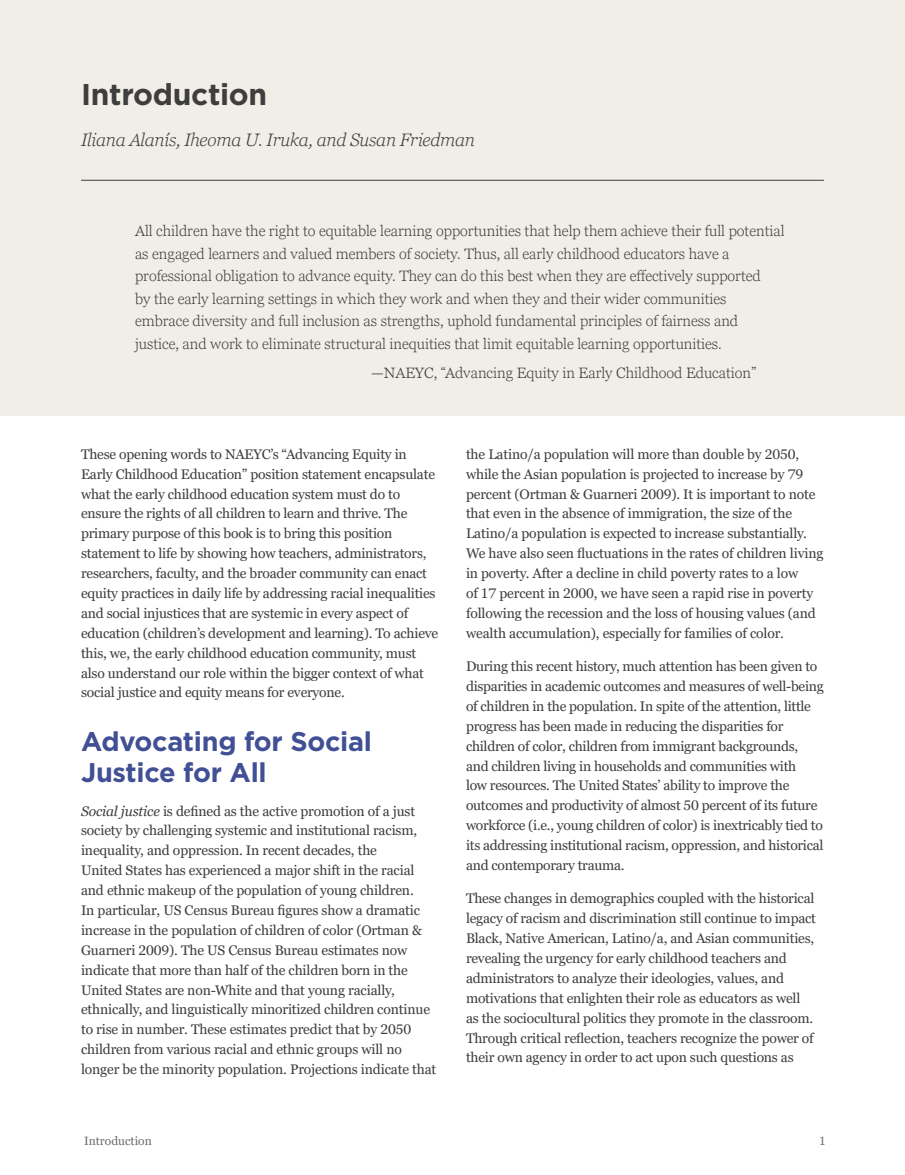
<style>
.page{position:relative;width:905px;height:1175px;background:#fff}
.page>*{position:absolute;margin:0;border:0;box-sizing:border-box;transform-origin:0 0}
.Chapter_Title__extra{font:700 30px "Gotham";letter-spacing:-.01em;color:#3e3e3f}
.t1{font:700 27px/31.5px "Gotham";letter-spacing:-.01em;color:#415095}
.Author_Names{font:italic 300 18px "Georgia Pro";letter-spacing:-.01em;color:#3e3e3f}
.epigraph_-_no_space{font:300 15px/22.5px "Georgia Pro";color:#3e3e3f}
.epigraph_-_right_ali{font:300 15px "Georgia Pro";color:#3e3e3f}
.Body{font:13.8px/19.8px "Georgia Pro";letter-spacing:-.015em;color:#3e3e3f}
.t2{font:12px "Georgia Pro";color:#6c6d70}
.s1{font-style:italic}
</style>
<div class="page">
<div style="left:0;top:0;width:904px;height:416px;background:#f1eee8"></div>
<hr style="left:81px;top:180px;width:743px;height:1px;background:#3e3e3f">
<p class="Chapter_Title__extra" style="left:81px;top:74px;width:188px">Introduction</p>
<p class="Author_Names" style="left:81px;top:130px;width:395px">Iliana Alanís, Iheoma U. Iruka, and Susan Friedman</p>
<p class="epigraph_-_no_space" style="left:135px;top:220px;width:651px">All children have the right to equitable learning opportunities that help them achieve their full potential as engaged learners and valued members of society. Thus, all early childhood educators have a professional obligation to advance equity. They can do this best when they are effectively supported<br>by the early learning settings in which they work and when they and their wider communities<br>embrace diversity and full inclusion as strengths, uphold fundamental principles of fairness and justice, and work to eliminate structural inequities that limit equitable learning opportunities.</p>
<p class="epigraph_-_right_ali" style="left:371px;top:364px;width:387px">—NAEYC, “Advancing Equity in Early Childhood Education”</p>
<p class="Body" style="left:81px;top:444px;width:358px">These opening words to NAEYC’s “Advancing Equity in Early Childhood Education” position statement encapsulate what the early childhood education system must do to ensure the rights of all children to learn and thrive. The primary purpose of this book is to bring this position statement to life by showing how teachers, administrators, researchers, faculty, and the broader community can enact equity practices in daily life by addressing racial inequalities and social injustices that are systemic in every aspect of education (children’s development and learning). To achieve this, we, the early childhood education community, must also understand our role within the bigger context of what social justice and equity means for everyone.</p>
<h1 class="t1" style="left:81px;top:725px;width:292px">Advocating for Social<br>Justice for All</h1>
<p class="Body" style="left:81px;top:801px;width:357px"><span class="s1">Social justice</span> is defined as the active promotion of a just society by challenging systemic and institutional racism, inequality, and oppression. In recent decades, the<br>United States has experienced a major shift in the racial and ethnic makeup of the population of young children.<br>In particular, US Census Bureau figures show a dramatic increase in the population of children of color (Ortman &amp; Guarneri 2009). The US Census Bureau estimates now indicate that more than half of the children born in the United States are non‑White and that young racially, ethnically, and linguistically minoritized children continue to rise in number. These estimates predict that by 2050 children from various racial and ethnic groups will no longer be the minority population. Projections indicate that</p>
<p class="Body" style="left:466px;top:444px;width:359px">the Latino/a population will more than double by 2050, while the Asian population is projected to increase by 79 percent (Ortman &amp; Guarneri 2009). It is important to note that even in the absence of immigration, the size of the Latino/a population is expected to increase substantially.<br>We have also seen fluctuations in the rates of children living in poverty. After a decline in child poverty rates to a low<br>of 17 percent in 2000, we have seen a rapid rise in poverty following the recession and the loss of housing values (and wealth accumulation), especially for families of color.</p>
<p class="Body" style="left:466px;top:657px;width:359px">During this recent history, much attention has been given to disparities in academic outcomes and measures of well‑being of children in the population. In spite of the attention, little progress has been made in reducing the disparities for children of color, children from immigrant backgrounds, and children living in households and communities with<br>low resources. The United States’ ability to improve the outcomes and productivity of almost 50 percent of its future workforce (i.e., young children of color) is inextricably tied to its addressing institutional racism, oppression, and historical and contemporary trauma.</p>
<p class="Body" style="left:466px;top:889px;width:351px">These changes in demographics coupled with the historical legacy of racism and discrimination still continue to impact Black, Native American, Latino/a, and Asian communities, revealing the urgency for early childhood teachers and administrators to analyze their ideologies, values, and motivations that enlighten their role as educators as well as the sociocultural politics they promote in the classroom.<br>Through critical reflection, teachers recognize the power of their own agency in order to act upon such questions as</p>
<p class="t2" style="left:84px;top:1134px;width:69px">Introduction</p>
<p class="t2" style="left:819px;top:1134px;width:8px">1</p>
</div>
